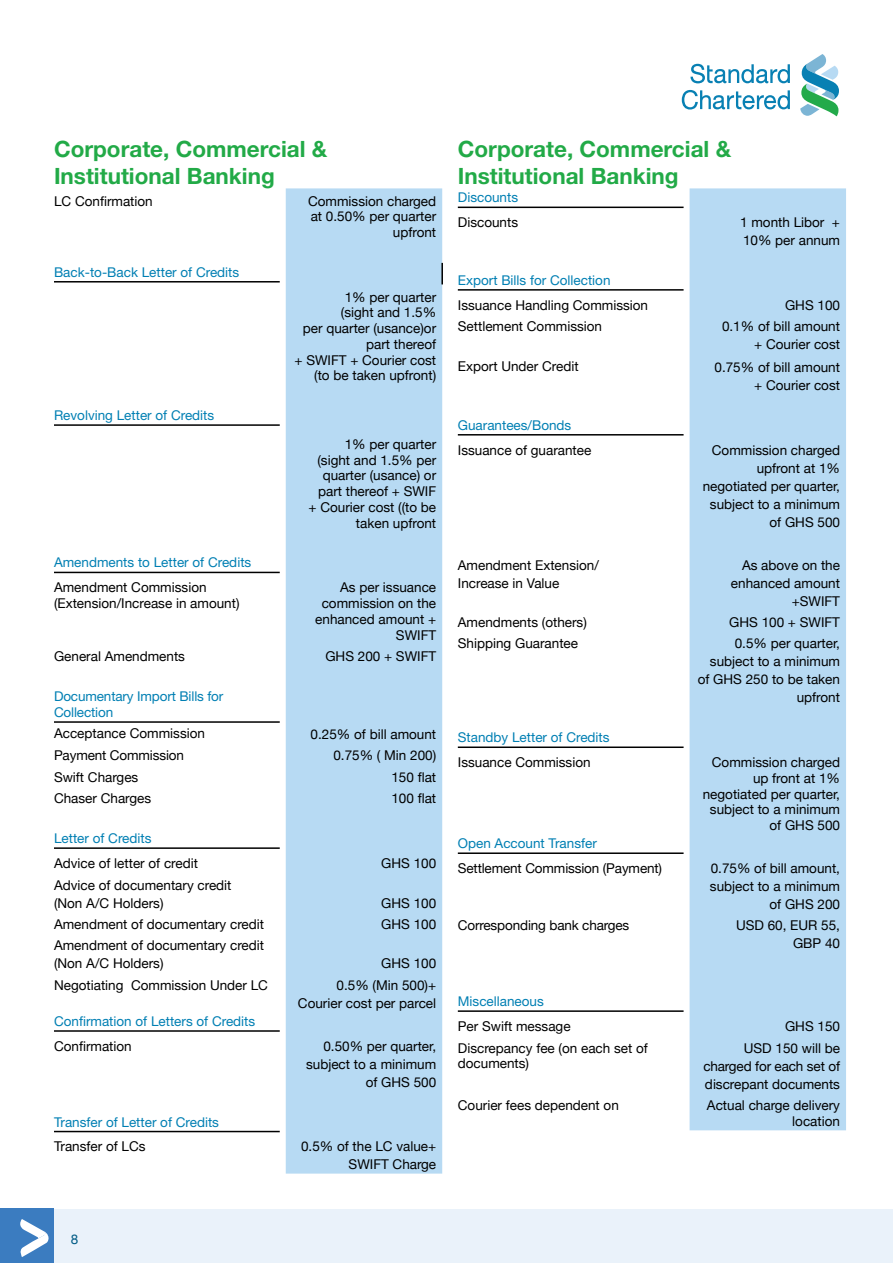
<style>
.page{position:relative;width:893px;height:1263px;background:#fff}
.page>*{position:absolute;margin:0;border:0;box-sizing:border-box;transform-origin:0 0}
.t1{font:700 22.5px/27px "Helvetica Neue LT Std";color:#22aa47}
.t2{font:13.5px/18px "Helvetica Neue";color:#000;text-align:right}
.t3{font:13.5px/16.2px "Helvetica Neue LT Std";color:#007fb3}
.t4{font:13.5px "Helvetica Neue";color:#025c85}
</style>
<div class="page">
<div style="left:53px;top:1209px;width:840px;height:54px;background:#eaf2fa"></div>
<div style="left:0;top:1209px;width:53px;height:54px;background:#3b7cc0"></div>
<svg style="left:690px;top:64px;width:100px;height:19px"></svg>
<svg style="left:682px;top:90px;width:108px;height:20px"></svg>
<svg style="left:800px;top:54px;width:39px;height:62px"></svg>
<svg style="left:20px;top:1219px;width:29px;height:38px"></svg>
<div style="left:286px;top:188px;width:156px;height:985px;background:#b7daf3"></div>
<hr style="left:441px;top:263px;width:2px;height:21px;background:#000">
<hr style="left:54px;top:281px;width:226px;height:1px;background:#000">
<hr style="left:54px;top:424px;width:226px;height:2px;background:#000">
<hr style="left:54px;top:572px;width:226px;height:1px;background:#000">
<hr style="left:54px;top:721px;width:226px;height:2px;background:#000">
<hr style="left:54px;top:847px;width:226px;height:2px;background:#000">
<hr style="left:54px;top:1030px;width:226px;height:2px;background:#000">
<hr style="left:54px;top:1131px;width:226px;height:1px;background:#000">
<div style="left:690px;top:188px;width:156px;height:942px;background:#b7daf3"></div>
<hr style="left:458px;top:207px;width:226px;height:1px;background:#000">
<hr style="left:458px;top:289px;width:226px;height:2px;background:#000">
<hr style="left:458px;top:434px;width:226px;height:1px;background:#000">
<hr style="left:458px;top:746px;width:226px;height:2px;background:#000">
<hr style="left:458px;top:852px;width:226px;height:2px;background:#000">
<hr style="left:458px;top:1010px;width:226px;height:2px;background:#000">
<h1 class="t1" style="left:54px;top:135px;width:275px">Corporate, Commercial &amp;<br>Institutional Banking</h1>
<p class="t2" style="left:54px;top:192px;width:100px">LC Confirmation</p>
<p class="t2" style="left:308px;top:194px;width:130px;line-height:15.8px">Commission charged at 0.50% per quarter upfront</p>
<p class="t3" style="left:54px;top:264px;width:187px">Back-to-Back Letter of Credits</p>
<p class="t2" style="left:294px;top:290px;width:143px;line-height:15.8px">1% per quarter<br>(sight and 1.5%<br>per quarter (usance)or part thereof<br>+ SWIFT + Courier cost (to be taken upfront)</p>
<p class="t3" style="left:54px;top:407px;width:162px">Revolving Letter of Credits</p>
<p class="t2" style="left:309px;top:437px;width:129px;line-height:15.8px">1% per quarter (sight and 1.5% per quarter (usance) or part thereof + SWIF + Courier cost ((to be taken upfront</p>
<p class="t3" style="left:54px;top:554px;width:199px">Amendments to Letter of Credits</p>
<p class="t2" style="left:54px;top:580px;width:187px;line-height:15.8px;text-align:left">Amendment Commission (Extension/Increase in amount)</p>
<p class="t2" style="left:315px;top:580px;width:122px;line-height:15.8px">As per issuance commission on the enhanced amount +<br>SWIFT</p>
<p class="t2" style="left:54px;top:648px;width:133px">General Amendments</p>
<p class="t2" style="left:325px;top:648px;width:112px">GHS 200 + SWIFT</p>
<p class="t3" style="left:54px;top:688px;width:171px">Documentary Import Bills for<br>Collection</p>
<p class="t2" style="left:54px;top:725px;width:153px">Acceptance Commission</p>
<p class="t2" style="left:311px;top:726px;width:127px">0.25% of bill amount</p>
<p class="t2" style="left:54px;top:747px;width:132px">Payment Commission</p>
<p class="t2" style="left:333px;top:747px;width:104px">0.75% ( Min 200)</p>
<p class="t2" style="left:54px;top:768px;width:86px">Swift Charges</p>
<p class="t2" style="left:391px;top:769px;width:46px">150 flat</p>
<p class="t2" style="left:54px;top:790px;width:99px">Chaser Charges</p>
<p class="t2" style="left:391px;top:790px;width:46px">100 flat</p>
<p class="t3" style="left:54px;top:830px;width:99px">Letter of Credits</p>
<p class="t2" style="left:54px;top:855px;width:146px">Advice of letter of credit</p>
<p class="t2" style="left:381px;top:855px;width:57px">GHS 100</p>
<p class="t2" style="left:54px;top:876px;width:179px;text-align:left">Advice of documentary credit (Non A/C Holders)</p>
<p class="t2" style="left:381px;top:894px;width:57px">GHS 100</p>
<p class="t2" style="left:54px;top:916px;width:212px">Amendment of documentary credit</p>
<p class="t2" style="left:381px;top:916px;width:57px">GHS 100</p>
<p class="t2" style="left:54px;top:937px;width:212px;text-align:left">Amendment of documentary credit (Non A/C Holders)</p>
<p class="t2" style="left:381px;top:955px;width:57px">GHS 100</p>
<p class="t2" style="left:54px;top:977px;width:216px">Negotiating Commission Under LC</p>
<p class="t2" style="left:298px;top:977px;width:140px">0.5% (Min 500)+<br>Courier cost per parcel</p>
<p class="t3" style="left:54px;top:1013px;width:203px">Confirmation of Letters of Credits</p>
<p class="t2" style="left:54px;top:1038px;width:79px">Confirmation</p>
<p class="t2" style="left:306px;top:1038px;width:132px">0.50% per quarter, subject to a minimum of GHS 500</p>
<p class="t3" style="left:54px;top:1113px;width:167px">Transfer of Letter of Credits</p>
<p class="t2" style="left:54px;top:1138px;width:93px">Transfer of LCs</p>
<p class="t2" style="left:301px;top:1138px;width:137px">0.5% of the LC value+<br>SWIFT Charge</p>
<h1 class="t1" style="left:458px;top:135px;width:275px">Corporate, Commercial &amp;<br>Institutional Banking</h1>
<p class="t3" style="left:458px;top:189px;width:62px">Discounts</p>
<p class="t2" style="left:458px;top:214px;width:62px">Discounts</p>
<p class="t2" style="left:740px;top:214px;width:101px;text-align:left">1 month Libor +<br>10% per annum</p>
<p class="t3" style="left:458px;top:272px;width:154px">Export Bills for Collection</p>
<p class="t2" style="left:458px;top:297px;width:192px">Issuance Handling Commission</p>
<p class="t2" style="left:785px;top:297px;width:57px">GHS 100</p>
<p class="t2" style="left:458px;top:318px;width:146px">Settlement Commission</p>
<p class="t2" style="left:722px;top:318px;width:120px">0.1% of bill amount + Courier cost</p>
<p class="t2" style="left:458px;top:358px;width:122px">Export Under Credit</p>
<p class="t2" style="left:714px;top:359px;width:127px">0.75% of bill amount + Courier cost</p>
<p class="t3" style="left:458px;top:417px;width:115px">Guarantees/Bonds</p>
<p class="t2" style="left:458px;top:442px;width:135px">Issuance of guarantee</p>
<p class="t2" style="left:703px;top:442px;width:139px">Commission charged upfront at 1% negotiated per quarter, subject to a minimum of GHS 500</p>
<p class="t2" style="left:458px;top:556px;width:143px;text-align:left">Amendment Extension/<br>Increase in Value</p>
<p class="t2" style="left:731px;top:556px;width:111px">As above on the enhanced amount +SWIFT</p>
<p class="t2" style="left:458px;top:614px;width:131px">Amendments (others)</p>
<p class="t2" style="left:729px;top:614px;width:112px">GHS 100 + SWIFT</p>
<p class="t2" style="left:458px;top:635px;width:122px">Shipping Guarantee</p>
<p class="t2" style="left:698px;top:635px;width:144px">0.5% per quarter, subject to a minimum of GHS 250 to be taken upfront</p>
<p class="t3" style="left:458px;top:729px;width:153px">Standby Letter of Credits</p>
<p class="t2" style="left:458px;top:754px;width:134px">Issuance Commission</p>
<p class="t2" style="left:703px;top:755px;width:139px;line-height:15.8px">Commission charged up front at 1% negotiated per quarter, subject to a minimum of GHS 500</p>
<p class="t3" style="left:458px;top:835px;width:141px">Open Account Transfer</p>
<p class="t2" style="left:458px;top:860px;width:206px">Settlement Commission (Payment)</p>
<p class="t2" style="left:710px;top:860px;width:132px">0.75% of bill amount, subject to a minimum of GHS 200</p>
<p class="t2" style="left:458px;top:917px;width:173px">Corresponding bank charges</p>
<p class="t2" style="left:736px;top:917px;width:106px">USD 60, EUR 55,<br>GBP 40</p>
<p class="t3" style="left:458px;top:993px;width:88px">Miscellaneous</p>
<p class="t2" style="left:458px;top:1018px;width:114px">Per Swift message</p>
<p class="t2" style="left:785px;top:1018px;width:57px">GHS 150</p>
<p class="t2" style="left:458px;top:1041px;width:192px;line-height:15px;text-align:left">Discrepancy fee (on each set of documents)</p>
<p class="t2" style="left:703px;top:1039px;width:138px;text-align:justify;text-indent:40px">USD 150 will be charged for each set of discrepant documents</p>
<p class="t2" style="left:458px;top:1097px;width:163px">Courier fees dependent on</p>
<p class="t2" style="left:707px;top:1098px;width:135px;line-height:16.2px">Actual charge delivery location</p>
<p class="t4" style="left:71px;top:1230px;width:9px">8</p>
</div>
